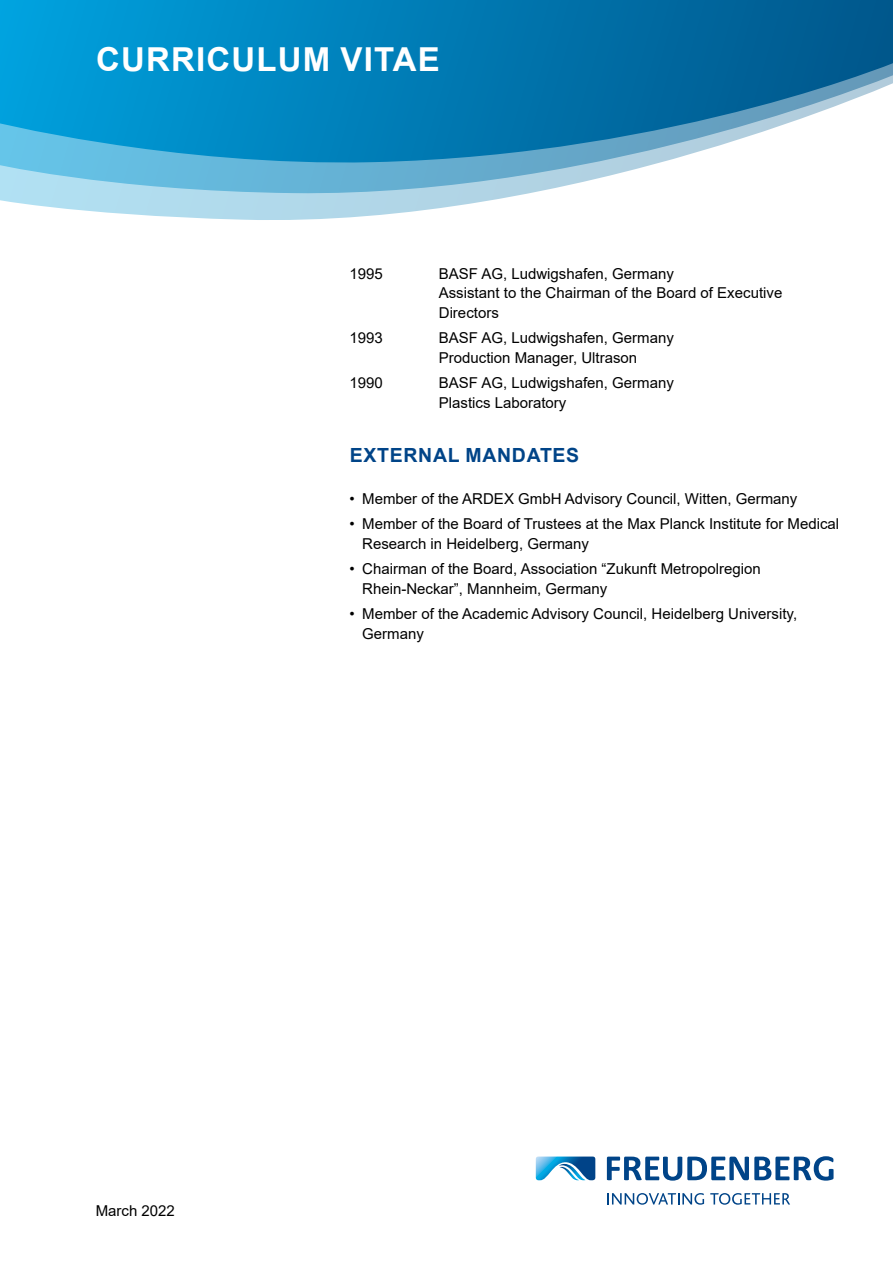
<style>
.page{position:relative;width:893px;height:1263px;background:#fff}
.page>*{position:absolute;margin:0;border:0;box-sizing:border-box;transform-origin:0 0}
.t1{font:700 33px "Arial";letter-spacing:.035em;color:#fff}
.t2{font:700 19.5px "Arial";letter-spacing:.035em;color:#048}
.t3{font:15px/19.5px "Arial";color:#000}
</style>
<div class="page">
<div style="left:0;top:0;width:893px;height:224px;background:linear-gradient(to right,#00a1de,#00558a)"></div>
<svg style="left:0;top:58px;width:893px;height:12px;background:#007ab3"></svg>
<svg style="left:0;top:70px;width:893px;height:8px;background:#037cb4"></svg>
<svg style="left:0;top:78px;width:893px;height:146px"></svg>
<svg style="left:607px;top:1156px;width:226px;height:24px"></svg>
<svg style="left:536px;top:1156px;width:59px;height:24px"></svg>
<svg style="left:607px;top:1193px;width:97px;height:12px"></svg>
<svg style="left:710px;top:1193px;width:80px;height:12px"></svg>
<h1 class="t1" style="left:96px;top:36px;width:345px">CURRICULUM VITAE</h1>
<p class="t3" style="left:349px;top:264px;width:35px">1995</p>
<p class="t3" style="left:439px;top:264px;width:345px">BASF AG, Ludwigshafen, Germany<br>Assistant to the Chairman of the Board of Executive<br>Directors</p>
<p class="t3" style="left:349px;top:328px;width:35px">1993</p>
<p class="t3" style="left:439px;top:328px;width:237px">BASF AG, Ludwigshafen, Germany<br>Production Manager, Ultrason</p>
<p class="t3" style="left:349px;top:373px;width:35px">1990</p>
<p class="t3" style="left:439px;top:373px;width:237px">BASF AG, Ludwigshafen, Germany<br>Plastics Laboratory</p>
<h2 class="t2" style="left:350px;top:441px;width:231px">EXTERNAL MANDATES</h2>
<p class="t3" style="left:349px;top:489px;width:449px">• Member of the ARDEX GmbH Advisory Council, Witten, Germany</p>
<p class="t3" style="left:362px;top:514px;width:478px;text-indent:-13px">• Member of the Board of Trustees at the Max Planck Institute for Medical<br>Research in Heidelberg, Germany</p>
<p class="t3" style="left:362px;top:559px;width:400px;text-indent:-13px">• Chairman of the Board, Association “Zukunft Metropolregion<br>Rhein-Neckar”, Mannheim, Germany</p>
<p class="t3" style="left:362px;top:604px;width:436px;text-indent:-13px">• Member of the Academic Advisory Council, Heidelberg University,<br>Germany</p>
<p class="t3" style="left:96px;top:1200px;width:81px">March 2022</p>
</div>
